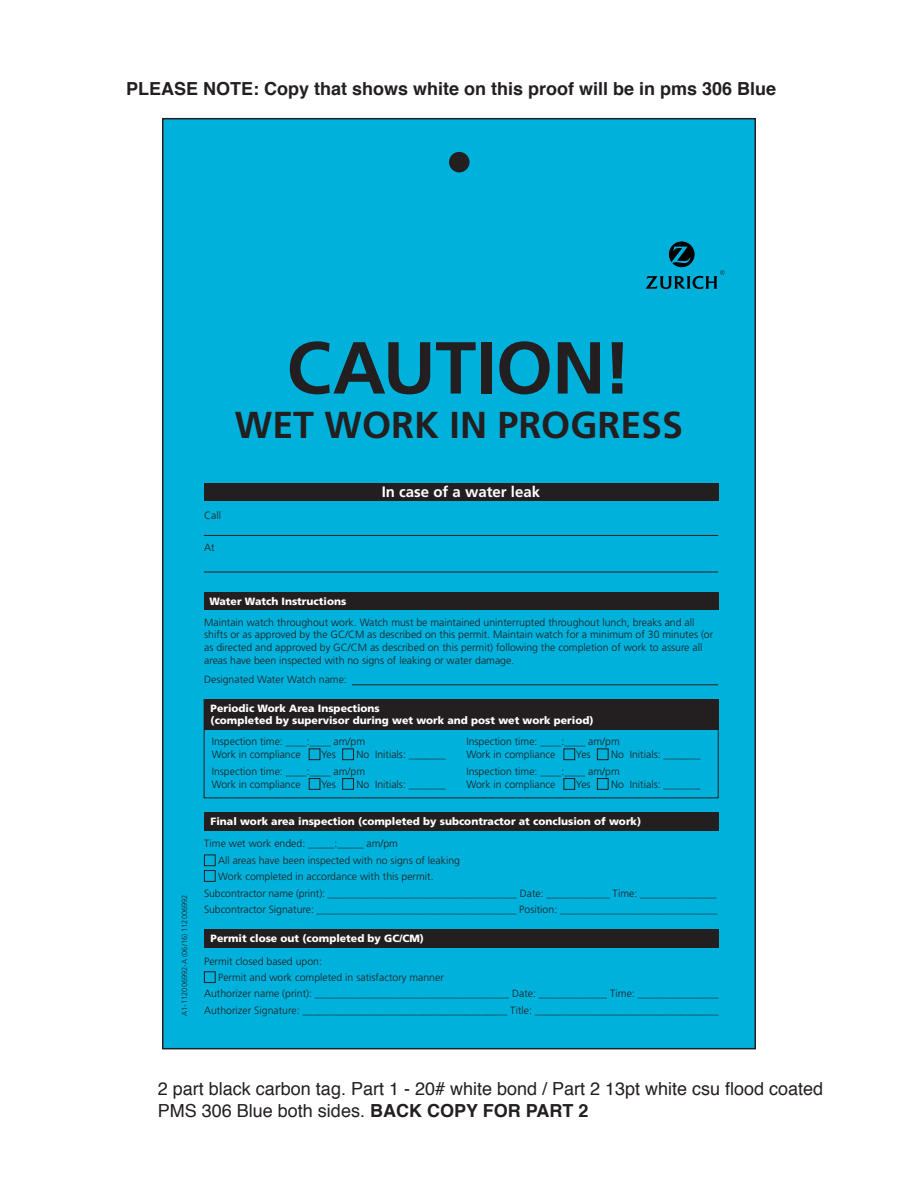
<style>
.page{position:relative;width:918px;height:1188px;background:#fff}
.page>*{position:absolute;margin:0;border:0;box-sizing:border-box;transform-origin:0 0}
.t1{font:700 73.5px "Frutiger LT Std";letter-spacing:-.005em;color:#231f20}
.t2{font:700 37.5px "Frutiger LT Std";color:#231f20}
.t3{font:18px/21.6px "Helvetica";color:#231f20}
.t4{font:700 18px "Helvetica";color:#231f20}
.t5{font:700 15px "Frutiger LT Std";color:#fff}
.t6{font:300 10.5px/12.8px "Frutiger LT Std";color:#231f20}
.t7{font:900 10.5px/12px "Frutiger LT Std";color:#fff}
.t8{font:300 7.5px "Frutiger LT Std";color:#231f20}
.s1{font-weight:700}
</style>
<div class="page">
<div style="left:163px;top:119px;width:592px;height:930px;background:#00b1dc"></div>
<div style="left:204px;top:483px;width:514px;height:18px;background:#231f20"></div>
<div style="left:204px;top:592px;width:514px;height:18px;background:#231f20"></div>
<hr style="left:204px;top:535px;width:514px;height:1px;background:#231f20">
<hr style="left:352px;top:684px;width:366px;height:1px;background:#231f20">
<hr style="left:204px;top:572px;width:514px;height:1px;background:#231f20">
<svg style="left:646px;top:241px;width:79px;height:48px"></svg>
<div style="left:204px;top:699px;width:515px;height:99px;border:1px solid #231f20"></div>
<div style="left:204px;top:700px;width:514px;height:30px;background:#231f20"></div>
<div style="left:309px;top:749px;width:11px;height:11px;border:1px solid #231f20"></div>
<div style="left:564px;top:749px;width:11px;height:11px;border:1px solid #231f20"></div>
<div style="left:309px;top:778px;width:11px;height:12px;border:1px solid #231f20"></div>
<div style="left:564px;top:778px;width:11px;height:12px;border:1px solid #231f20"></div>
<div style="left:342px;top:749px;width:12px;height:11px;border:1px solid #231f20"></div>
<div style="left:597px;top:749px;width:11px;height:11px;border:1px solid #231f20"></div>
<div style="left:342px;top:778px;width:12px;height:12px;border:1px solid #231f20"></div>
<div style="left:597px;top:778px;width:11px;height:12px;border:1px solid #231f20"></div>
<div style="left:204px;top:812px;width:514px;height:19px;background:#231f20"></div>
<div style="left:204px;top:929px;width:514px;height:19px;background:#231f20"></div>
<div style="left:204px;top:855px;width:12px;height:11px;border:1px solid #231f20"></div>
<div style="left:204px;top:971px;width:12px;height:12px;border:1px solid #231f20"></div>
<div style="left:204px;top:870px;width:12px;height:12px;border:1px solid #231f20"></div>
<div style="left:449px;top:152px;width:21px;height:20px;background:#231f20;border-radius:50%"></div>
<h3 class="t4" style="left:126px;top:82px;width:652px">PLEASE NOTE: Copy that shows white on this proof will be in pms 306 Blue</h3>
<h1 class="t1" style="left:286px;top:338px;width:347px">CAUTION!</h1>
<h2 class="t2" style="left:235px;top:410px;width:450px">WET WORK IN PROGRESS</h2>
<p class="t6" style="left:204px;top:509px;width:18px">Call</p>
<p class="t6" style="left:204px;top:542px;width:12px">At</p>
<p class="t7" style="left:209px;top:596px;width:138px">Water Watch Instructions</p>
<h3 class="t5" style="left:382px;top:485px;width:160px">In case of a water leak</h3>
<p class="t6" style="left:204px;top:616px;width:511px">Maintain watch throughout work. Watch must be maintained uninterrupted throughout lunch, breaks and all shifts or as approved by the GC/CM as described on this permit. Maintain watch for a minimum of 30 minutes (or as directed and approved by GC/CM as described on this permit) following the completion of work to assure all areas have been inspected with no signs of leaking or water damage.</p>
<p class="t6" style="left:204px;top:674px;width:144px">Designated Water Watch name:</p>
<p class="t7" style="left:211px;top:703px;width:384px">Periodic Work Area Inspections<br>(completed by supervisor during wet work and post wet work period)</p>
<p class="t6" style="left:212px;top:736px;width:155px">Inspection time: ____:____ am/pm<br>Work in compliance</p>
<p class="t6" style="left:321px;top:749px;width:16px">Yes</p>
<p class="t6" style="left:356px;top:749px;width:91px">No Initials: _______</p>
<p class="t6" style="left:466px;top:736px;width:155px">Inspection time: ____:____ am/pm<br>Work in compliance</p>
<p class="t6" style="left:576px;top:749px;width:16px">Yes</p>
<p class="t6" style="left:611px;top:749px;width:91px">No Initials: _______</p>
<p class="t6" style="left:212px;top:766px;width:155px">Inspection time: ____:____ am/pm<br>Work in compliance</p>
<p class="t6" style="left:321px;top:778px;width:16px">Yes</p>
<p class="t6" style="left:356px;top:778px;width:91px">No Initials: _______</p>
<p class="t6" style="left:466px;top:766px;width:155px">Inspection time: ____:____ am/pm<br>Work in compliance</p>
<p class="t6" style="left:576px;top:778px;width:16px">Yes</p>
<p class="t6" style="left:611px;top:778px;width:91px">No Initials: _______</p>
<p class="t8" style="left:182px;top:1016px;width:123px;rotate:-90deg">A1-112006992-A (06/16) 112006992</p>
<p class="t7" style="left:211px;top:816px;width:432px">Final work area inspection (completed by subcontractor at conclusion of work)</p>
<p class="t6" style="left:204px;top:838px;width:195px">Time wet work ended: _____:_____ am/pm</p>
<p class="t6" style="left:218px;top:855px;width:243px">All areas have been inspected with no signs of leaking</p>
<p class="t6" style="left:218px;top:871px;width:217px">Work completed in accordance with this permit.</p>
<p class="t6" style="left:204px;top:887px;width:514px">Subcontractor name (print): ____________________________________ Date: ____________ Time: _______________</p>
<p class="t6" style="left:204px;top:904px;width:515px">Subcontractor Signature: ______________________________________ Position: ______________________________</p>
<p class="t7" style="left:211px;top:933px;width:215px">Permit close out (completed by GC/CM)</p>
<p class="t6" style="left:204px;top:955px;width:119px">Permit closed based upon:</p>
<p class="t6" style="left:218px;top:972px;width:227px">Permit and work completed in satisfactory manner</p>
<p class="t6" style="left:204px;top:988px;width:516px">Authorizer name (print): _____________________________________ Date: _____________ Time: ________________</p>
<p class="t6" style="left:204px;top:1005px;width:516px">Authorizer Signature: _______________________________________ Title: ___________________________________</p>
<h3 class="t3" style="left:158px;top:1080px;width:667px">2 part black carbon tag. Part 1 - 20# white bond / Part 2 13pt white csu flood coated<br>PMS 306 Blue both sides. <span class="s1">BACK COPY FOR PART 2</span></h3>
</div>
